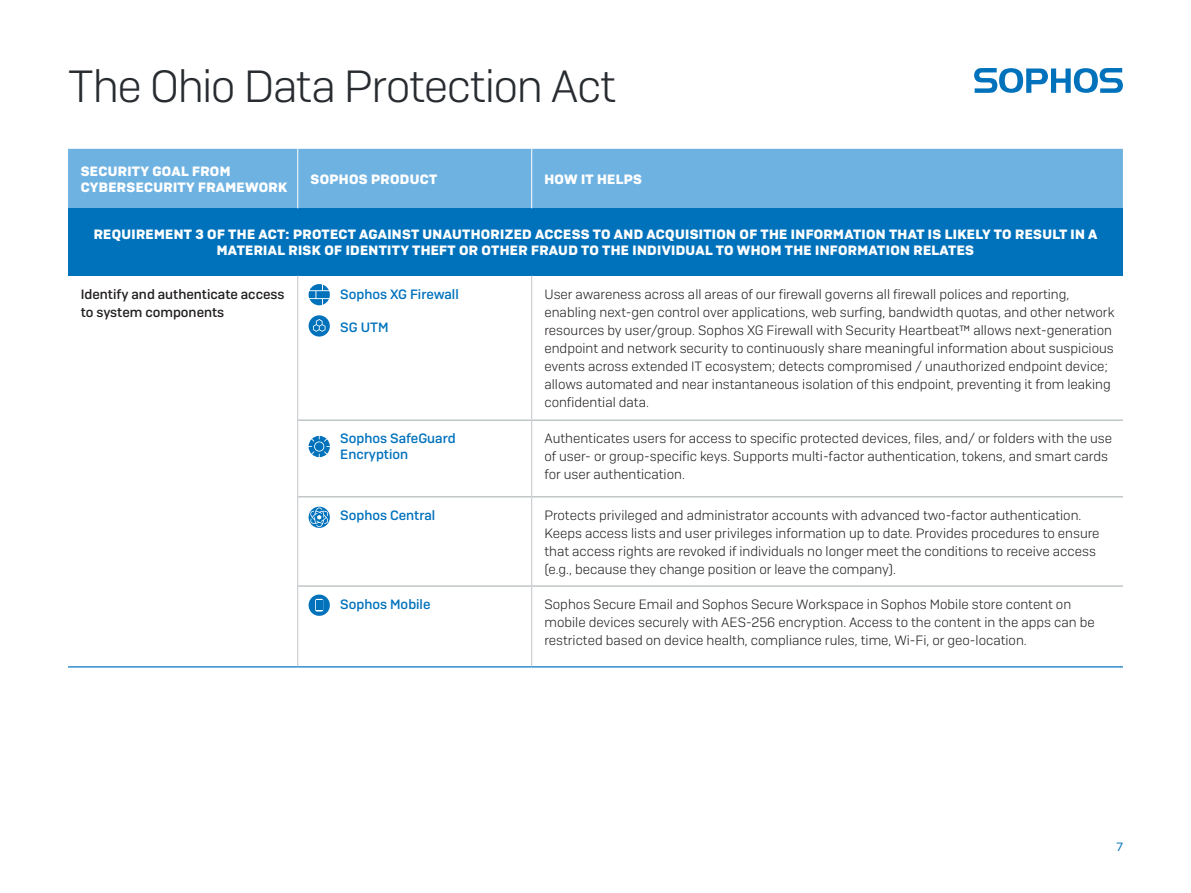
<style>
.page{position:relative;width:1191px;height:893px;background:#fff}
.page>*{position:absolute;margin:0;border:0;box-sizing:border-box;transform-origin:0 0}
.t1{font:300 45px "Sophos Sans";letter-spacing:-.03em;color:#282c31}
.Subhead{font:300 13.5px/18px "Sophos Sans";color:#231f20}
.Subhead-2{font:700 13.5px/16.2px "Sophos Sans";letter-spacing:.025em;color:#fff}
.Subhead-3{font:500 13.5px/16.2px "Sophos Sans";color:#0072bc}
.Subhead-4{font:500 13.5px/18px "Sophos Sans";color:#231f20}
.t2{font:12px "Sophos Sans";color:#0072bc}
</style>
<div class="page">
<svg style="left:974px;top:68px;width:149px;height:25px"></svg>
<div style="left:68px;top:149px;width:1055px;height:59px;background:#6eb2e2"></div>
<div style="left:68px;top:208px;width:1055px;height:68px;background:#0072bc"></div>
<hr style="left:531px;top:276px;width:1px;height:143px;background:#c2c6c9">
<hr style="left:531px;top:421px;width:1px;height:75px;background:#c2c6c9">
<hr style="left:531px;top:497px;width:1px;height:88px;background:#c2c6c9">
<hr style="left:531px;top:587px;width:1px;height:79px;background:#c2c6c9">
<hr style="left:297px;top:149px;width:1px;height:59px;background:#fff">
<hr style="left:531px;top:149px;width:1px;height:59px;background:#fff">
<hr style="left:298px;top:666px;width:233px;height:2px;background:#308ecd">
<hr style="left:531px;top:666px;width:592px;height:2px;background:#308ecd">
<hr style="left:298px;top:419px;width:233px;height:2px;background:#c1c6c7">
<hr style="left:298px;top:496px;width:233px;height:1px;background:#c1c6c7">
<hr style="left:298px;top:585px;width:233px;height:2px;background:#c1c6c7">
<hr style="left:531px;top:419px;width:592px;height:2px;background:#c1c6c7">
<hr style="left:531px;top:496px;width:592px;height:1px;background:#c1c6c7">
<hr style="left:531px;top:585px;width:592px;height:2px;background:#c1c6c7">
<hr style="left:297px;top:276px;width:1px;height:144px;background:#c2c6c9">
<hr style="left:297px;top:420px;width:1px;height:77px;background:#c2c6c9">
<hr style="left:297px;top:497px;width:1px;height:89px;background:#c2c6c9">
<hr style="left:297px;top:586px;width:1px;height:80px;background:#c2c6c9">
<hr style="left:68px;top:666px;width:230px;height:2px;background:#308ecd">
<svg style="left:308px;top:315px;width:22px;height:22px"></svg>
<svg style="left:308px;top:284px;width:22px;height:21px"></svg>
<svg style="left:308px;top:595px;width:22px;height:21px"></svg>
<svg style="left:308px;top:436px;width:22px;height:21px"></svg>
<svg style="left:308px;top:507px;width:22px;height:21px"></svg>
<h1 class="t1" style="left:68px;top:59px;width:549px">The Ohio Data Protection Act</h1>
<p class="Subhead-2" style="left:81px;top:163px;width:208px">SECURITY GOAL FROM<br>CYBERSECURITY FRAMEWORK</p>
<p class="Subhead-2" style="left:310px;top:171px;width:128px">SOPHOS PRODUCT</p>
<p class="Subhead-2" style="left:544px;top:171px;width:99px">HOW IT HELPS</p>
<p class="Subhead-2" style="left:94px;top:226px;width:1005px;text-align:center">REQUIREMENT 3 OF THE ACT: PROTECT AGAINST UNAUTHORIZED ACCESS TO AND ACQUISITION OF THE INFORMATION THAT IS LIKELY TO RESULT IN A<br>MATERIAL RISK OF IDENTITY THEFT OR OTHER FRAUD TO THE INDIVIDUAL TO WHOM THE INFORMATION RELATES</p>
<p class="Subhead-4" style="left:81px;top:285px;width:205px">Identify and authenticate access to system components</p>
<p class="Subhead-3" style="left:340px;top:286px;width:120px">Sophos XG Firewall</p>
<p class="Subhead-3" style="left:340px;top:319px;width:50px">SG UTM</p>
<p class="Subhead" style="left:544px;top:285px;width:571px">User awareness across all areas of our firewall governs all firewall polices and reporting, enabling next-gen control over applications, web surfing, bandwidth quotas, and other network resources by user/group. Sophos XG Firewall with Security Heartbeat™ allows next-generation endpoint and network security to continuously share meaningful information about suspicious events across extended IT ecosystem; detects compromised / unauthorized endpoint device; allows automated and near instantaneous isolation of this endpoint, preventing it from leaking confidential data.</p>
<p class="Subhead-3" style="left:340px;top:430px;width:117px">Sophos SafeGuard<br>Encryption</p>
<p class="Subhead" style="left:544px;top:429px;width:569px">Authenticates users for access to specific protected devices, files, and/ or folders with the use of user- or group-specific keys. Supports multi-factor authentication, tokens, and smart cards for user authentication.</p>
<p class="Subhead-3" style="left:340px;top:507px;width:97px">Sophos Central</p>
<p class="Subhead" style="left:544px;top:506px;width:556px">Protects privileged and administrator accounts with advanced two-factor authentication.<br>Keeps access lists and user privileges information up to date. Provides procedures to ensure that access rights are revoked if individuals no longer meet the conditions to receive access (e.g., because they change position or leave the company).</p>
<p class="Subhead-3" style="left:340px;top:596px;width:92px">Sophos Mobile</p>
<p class="Subhead" style="left:544px;top:595px;width:552px">Sophos Secure Email and Sophos Secure Workspace in Sophos Mobile store content on mobile devices securely with AES-256 encryption. Access to the content in the apps can be restricted based on device health, compliance rules, time, Wi-Fi, or geo-location.</p>
<p class="t2" style="left:1116px;top:840px;width:8px">7</p>
</div>
